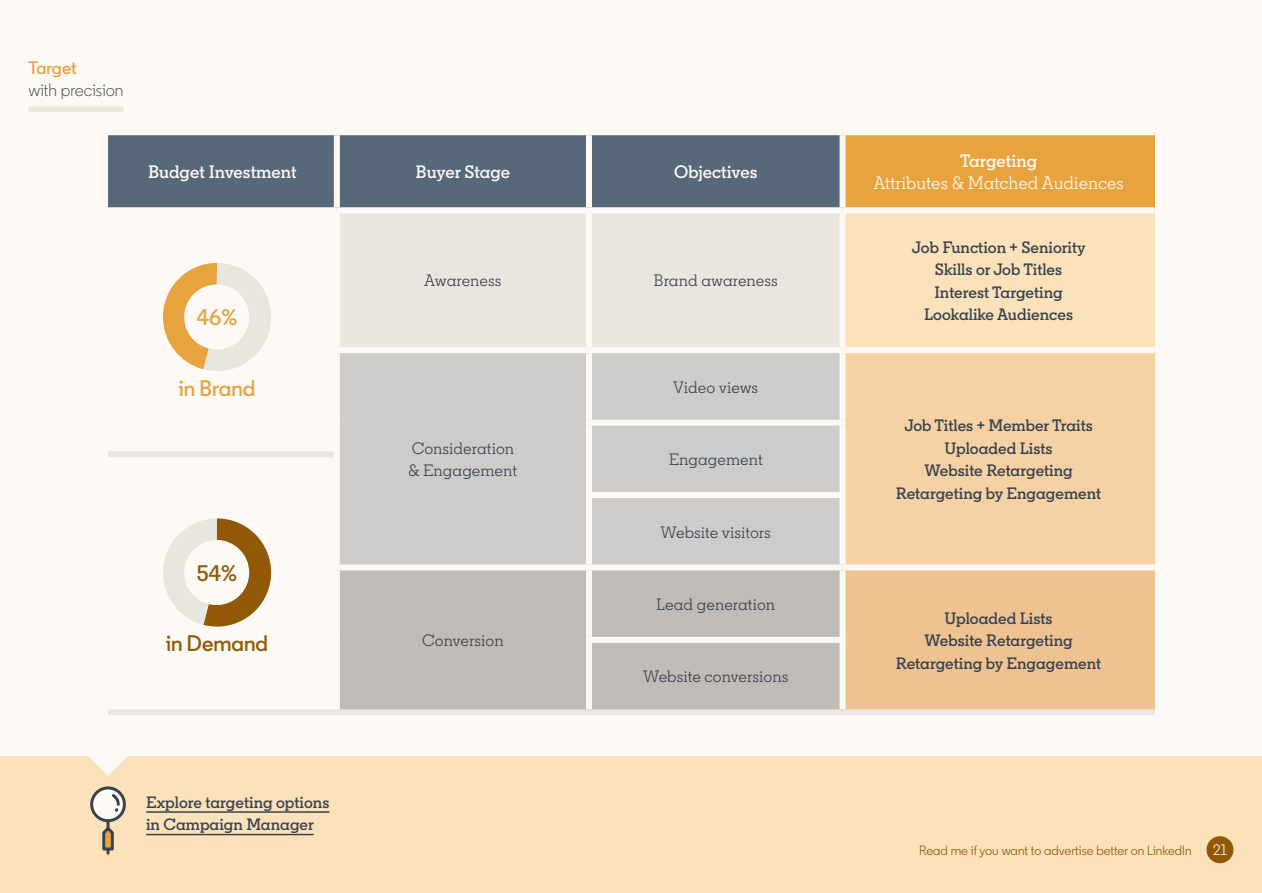
<style>
.page{position:relative;width:1262px;height:893px;background:#fff}
.page>*{position:absolute;margin:0;border:0;box-sizing:border-box;transform-origin:0 0}
.t1{font:600 22.5px "Community";color:#915907}
.t2{font:600 22.5px "Community";color:#e7a33e}
.t3{font:600 18px "Community Slab";color:#fdfaf5}
.t4{font:18px "Community Slab";color:#fdfaf5}
.t5{font:300 18px "Community";letter-spacing:.005em;color:#38434f}
.t6{font:600 18px "Community";letter-spacing:-.01em;color:#e7a33e}
.t7{font:600 16.5px/22.5px "Community Slab";color:#38434f;text-align:center}
.t8{font:16.5px/22.5px "Community Slab";color:#38434f}
.t9{font:15px "Community";color:#fdfaf5}
.t10{font:13.5px "Community";letter-spacing:.005em;color:#915907}
</style>
<div class="page">
<div style="left:0;top:0;width:1262px;height:892px;background:#fdfaf5"></div>
<div style="left:0;top:756px;width:1261px;height:136px;background:#fce2ba"></div>
<div style="left:28px;top:106px;width:95px;height:6px;background:#e9e5df"></div>
<div style="left:1206px;top:836px;width:27px;height:27px;background:#915907;border-radius:50%"></div>
<div style="left:108px;top:135px;width:731px;height:72px;background:#56687a"></div>
<div style="left:842px;top:132px;width:312px;height:78px;background:#e7a33e"></div>
<div style="left:340px;top:213px;width:499px;height:134px;background:#e9e5df"></div>
<div style="left:842px;top:210px;width:312px;height:140px;background:#fce2ba"></div>
<div style="left:340px;top:353px;width:499px;height:211px;background:#cdcccb"></div>
<div style="left:842px;top:350px;width:312px;height:217px;background:#f5d1a3"></div>
<div style="left:340px;top:570px;width:499px;height:139px;background:#c1bbb7"></div>
<div style="left:842px;top:567px;width:312px;height:145px;background:#efc292"></div>
<div style="left:334px;top:135px;width:6px;height:72px;background:#fdfaf5"></div>
<div style="left:586px;top:135px;width:6px;height:72px;background:#fdfaf5"></div>
<div style="left:842px;top:129px;width:312px;height:6px;background:#fdfaf5"></div>
<div style="left:839px;top:135px;width:6px;height:72px;background:#fdfaf5"></div>
<div style="left:586px;top:213px;width:6px;height:134px;background:#fdfaf5"></div>
<div style="left:842px;top:207px;width:312px;height:6px;background:#fdfaf5"></div>
<div style="left:839px;top:213px;width:6px;height:134px;background:#fdfaf5"></div>
<div style="left:586px;top:353px;width:6px;height:66px;background:#fdfaf5"></div>
<div style="left:842px;top:347px;width:312px;height:6px;background:#fdfaf5"></div>
<div style="left:839px;top:353px;width:6px;height:66px;background:#fdfaf5"></div>
<div style="left:586px;top:419px;width:259px;height:6px;background:#fdfaf5"></div>
<div style="left:586px;top:425px;width:6px;height:67px;background:#fdfaf5"></div>
<div style="left:839px;top:425px;width:6px;height:67px;background:#fdfaf5"></div>
<div style="left:586px;top:492px;width:259px;height:6px;background:#fdfaf5"></div>
<div style="left:586px;top:498px;width:6px;height:66px;background:#fdfaf5"></div>
<div style="left:839px;top:498px;width:6px;height:66px;background:#fdfaf5"></div>
<div style="left:842px;top:564px;width:312px;height:6px;background:#fdfaf5"></div>
<div style="left:108px;top:709px;width:229px;height:6px;background:#e9e5df"></div>
<div style="left:337px;top:709px;width:252px;height:6px;background:#e9e5df"></div>
<div style="left:842px;top:709px;width:312px;height:6px;background:#e9e5df"></div>
<div style="left:586px;top:643px;width:6px;height:66px;background:#fdfaf5"></div>
<div style="left:839px;top:643px;width:6px;height:66px;background:#fdfaf5"></div>
<div style="left:589px;top:709px;width:253px;height:6px;background:#e9e5df"></div>
<div style="left:586px;top:570px;width:6px;height:67px;background:#fdfaf5"></div>
<div style="left:839px;top:570px;width:6px;height:67px;background:#fdfaf5"></div>
<div style="left:586px;top:637px;width:259px;height:6px;background:#fdfaf5"></div>
<svg style="left:163px;top:263px;width:108px;height:108px"></svg>
<svg style="left:163px;top:518px;width:108px;height:108px"></svg>
<div style="left:92px;top:788px;width:32px;height:32px;background:#fdfaf5;border-radius:50%"></div>
<div style="left:90px;top:786px;width:36px;height:36px;border:3px solid #38434f;border-radius:50%"></div>
<svg style="left:101px;top:820px;width:14px;height:33px"></svg>
<svg style="left:111px;top:791px;width:10px;height:23px"></svg>
<div style="left:108px;top:451px;width:226px;height:6px;background:#e9e5df"></div>
<hr style="left:146px;top:811px;width:183px;height:1px;background:#38434f">
<hr style="left:146px;top:833px;width:167px;height:2px;background:#38434f">
<p class="t6" style="left:28px;top:56px;width:50px">Target</p>
<p class="t5" style="left:28px;top:79px;width:97px">with precision</p>
<p class="t3" style="left:148px;top:161px;width:150px">Budget Investment</p>
<p class="t3" style="left:415px;top:161px;width:96px">Buyer Stage</p>
<p class="t3" style="left:674px;top:161px;width:85px">Objectives</p>
<h1 class="t2" style="left:197px;top:304px;width:42px">46%</h1>
<h1 class="t2" style="left:179px;top:374px;width:78px">in Brand</h1>
<h1 class="t1" style="left:197px;top:559px;width:42px">54%</h1>
<h1 class="t1" style="left:166px;top:629px;width:104px">in Demand</h1>
<p class="t8" style="left:424px;top:269px;width:79px">Awareness</p>
<p class="t8" style="left:653px;top:269px;width:126px">Brand awareness</p>
<p class="t8" style="left:408px;top:437px;width:110px">Consideration &amp; Engagement</p>
<p class="t8" style="left:422px;top:629px;width:83px">Conversion</p>
<p class="t8" style="left:673px;top:376px;width:87px">Video views</p>
<p class="t8" style="left:668px;top:448px;width:96px">Engagement</p>
<p class="t8" style="left:660px;top:520px;width:112px">Website visitors</p>
<p class="t8" style="left:656px;top:593px;width:120px">Lead generation</p>
<p class="t8" style="left:643px;top:665px;width:147px">Website conversions</p>
<p class="t7" style="left:146px;top:790px;width:185px;text-align:left">Explore targeting options in Campaign Manager</p>
<p class="t3" style="left:960px;top:149px;width:78px">Targeting</p>
<p class="t4" style="left:873px;top:172px;width:252px">Attributes &amp; Matched Audiences</p>
<p class="t7" style="left:912px;top:235px;width:175px">Job Function + Seniority<br>Skills or Job Titles<br>Interest Targeting<br>Lookalike Audiences</p>
<p class="t7" style="left:896px;top:414px;width:207px">Job Titles + Member Traits<br>Uploaded Lists<br>Website Retargeting<br>Retargeting by Engagement</p>
<p class="t7" style="left:896px;top:606px;width:207px">Uploaded Lists<br>Website Retargeting<br>Retargeting by Engagement</p>
<p class="t10" style="left:919px;top:841px;width:274px">Read me if you want to advertise better on LinkedIn</p>
<p class="t9" style="left:1213px;top:840px;width:15px">21</p>
</div>
